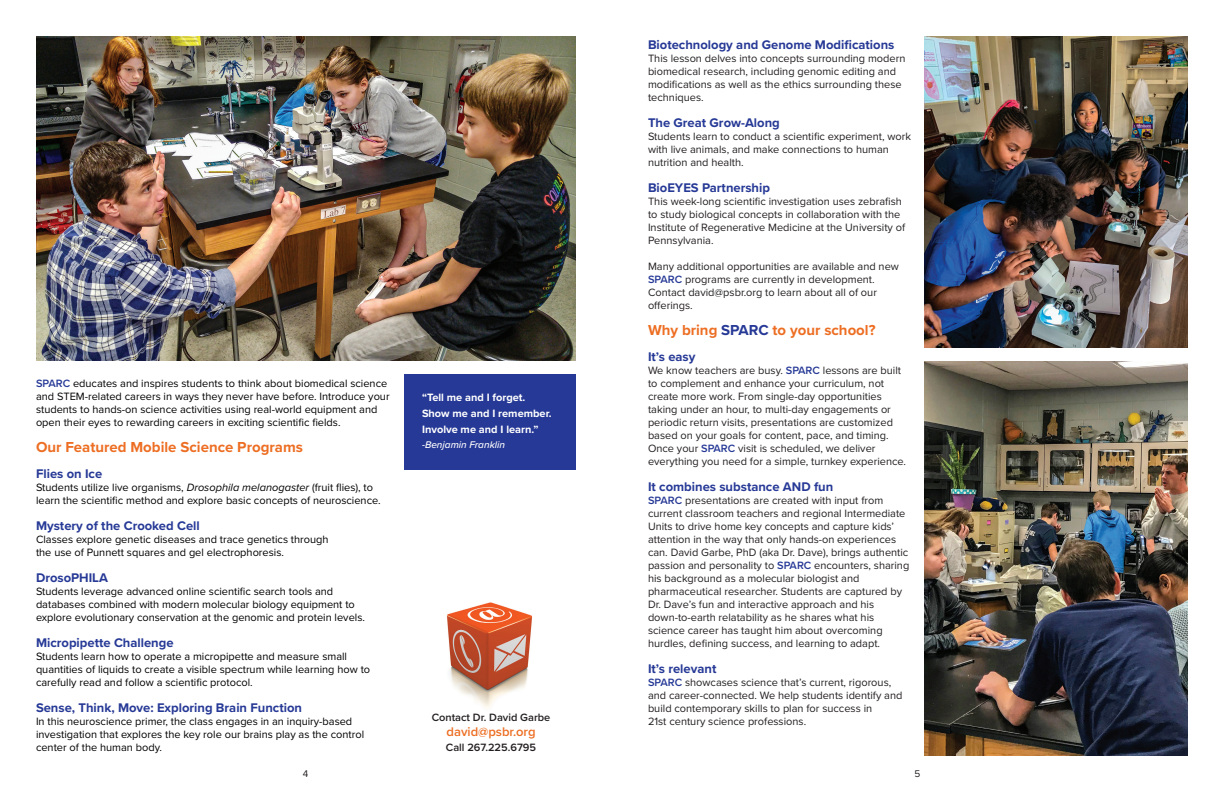
<style>
.page{position:relative;width:1224px;height:792px;background:#fff}
.page>*{position:absolute;margin:0;border:0;box-sizing:border-box;transform-origin:0 0}
.Our_featured{font:700 15px "Proxima Nova";color:#ed6e23}
.h4_blue{font:700 15px "Proxima Nova";color:#ed6e23}
.h4_blue-2{font:700 13px "Proxima Nova";color:#263996}
.h3_blue{font:700 13px "Proxima Nova";color:#263996}
.t1{font:600 13px "Proxima Nova";color:#ed6e23}
.h4_blue-3{font:11px/13px "Proxima Nova";color:#231f20}
.Sparc_educates{font:11px/13px "Proxima Nova";color:#000001}
.Quote_2{font:700 11px/16px "Proxima Nova";color:#fff}
.t2{font:600 11px "Proxima Nova";color:#231f20}
.Quote_2-2{font:italic 500 10px "Proxima Nova";color:#fff}
.page_no{font:10px "Proxima Nova";color:#231f20}
.s1{font-weight:600;color:#263996}
.s2{font-style:italic}
.s3{color:#263996}
</style>
<div class="page">
<img style="left:36px;top:36px;width:540px;height:325px">
<img style="left:924px;top:36px;width:264px;height:312px">
<img style="left:924px;top:361px;width:264px;height:395px">
<img style="left:446px;top:602px;width:86px;height:106px">
<div style="left:404px;top:374px;width:172px;height:96px;background:#263996"></div>
<p class="Sparc_educates" style="left:36px;top:376px;width:355px"><span class="s1">SPARC</span> educates and inspires students to think about biomedical science and STEM-related careers in ways they never have before. Introduce your students to hands-on science activities using real-world equipment and open their eyes to rewarding careers in exciting scientific fields.</p>
<p class="Our_featured" style="left:36px;top:436px;width:268px">Our Featured Mobile Science Programs</p>
<p class="h4_blue-2" style="left:36px;top:464px;width:68px">Flies on Ice</p>
<p class="Sparc_educates" style="left:36px;top:480px;width:346px">Students utilize live organisms, <span class="s2">Drosophila melanogaster</span> (fruit flies), to learn the scientific method and explore basic concepts of neuroscience.</p>
<p class="h4_blue-2" style="left:36px;top:516px;width:165px">Mystery of the Crooked Cell</p>
<p class="Sparc_educates" style="left:36px;top:532px;width:294px">Classes explore genetic diseases and trace genetics through the use of Punnett squares and gel electrophoresis.</p>
<p class="h4_blue-2" style="left:36px;top:568px;width:74px">DrosoPHILA</p>
<p class="Sparc_educates" style="left:36px;top:584px;width:331px">Students leverage advanced online scientific search tools and databases combined with modern molecular biology equipment to explore evolutionary conservation at the genomic and protein levels.</p>
<p class="h4_blue-2" style="left:36px;top:633px;width:139px">Micropipette Challenge</p>
<p class="Sparc_educates" style="left:36px;top:649px;width:336px">Students learn how to operate a micropipette and measure small quantities of liquids to create a visible spectrum while learning how to carefully read and follow a scientific protocol.</p>
<p class="h4_blue-2" style="left:36px;top:698px;width:268px">Sense, Think, Move: Exploring Brain Function</p>
<p class="Sparc_educates" style="left:36px;top:714px;width:330px">In this neuroscience primer, the class engages in an inquiry-based investigation that explores the key role our brains play as the control center of the human body.</p>
<p class="Quote_2" style="left:422px;top:389px;width:131px">“Tell me and I forget.<br>Show me and I remember.<br>Involve me and I learn.”</p>
<p class="Quote_2-2" style="left:422px;top:437px;width:85px">-Benjamin Franklin</p>
<p class="t2" style="left:432px;top:709px;width:120px">Contact Dr. David Garbe</p>
<p class="t1" style="left:446px;top:722px;width:91px">david@psbr.org</p>
<p class="t2" style="left:446px;top:739px;width:92px">Call 267.225.6795</p>
<p class="h4_blue-2" style="left:648px;top:35px;width:248px">Biotechnology and Genome Modifications</p>
<p class="h4_blue-3" style="left:648px;top:51px;width:259px">This lesson delves into concepts surrounding modern biomedical research, including genomic editing and modifications as well as the ethics surrounding these techniques.</p>
<p class="h4_blue-2" style="left:648px;top:113px;width:133px">The Great Grow-Along</p>
<p class="h4_blue-3" style="left:648px;top:129px;width:265px">Students learn to conduct a scientific experiment, work with live animals, and make connections to human nutrition and health.</p>
<p class="h4_blue-2" style="left:648px;top:178px;width:124px">BioEYES Partnership</p>
<p class="h4_blue-3" style="left:648px;top:194px;width:259px">This week-long scientific investigation uses zebrafish to study biological concepts in collaboration with the Institute of Regenerative Medicine at the University of Pennsylvania.</p>
<p class="h4_blue-3" style="left:648px;top:259px;width:252px">Many additional opportunities are available and new <span class="s1">SPARC</span> programs are currently in development.<br>Contact david@psbr.org to learn about all of our offerings.</p>
<p class="h4_blue" style="left:648px;top:319px;width:229px">Why bring <span class="s3">SPARC</span> to your school?</p>
<p class="h3_blue" style="left:648px;top:347px;width:49px">It’s easy</p>
<p class="h4_blue-3" style="left:648px;top:363px;width:260px">We know teachers are busy. <span class="s1">SPARC</span> lessons are built to complement and enhance your curriculum, not create more work. From single-day opportunities taking under an hour, to multi-day engagements or periodic return visits, presentations are customized based on your goals for content, pace, and timing.<br>Once your <span class="s1">SPARC</span> visit is scheduled, we deliver everything you need for a simple, turnkey experience.</p>
<p class="h3_blue" style="left:648px;top:477px;width:187px">It combines substance AND fun</p>
<p class="h4_blue-3" style="left:648px;top:493px;width:263px"><span class="s1">SPARC</span> presentations are created with input from current classroom teachers and regional Intermediate Units to drive home key concepts and capture kids’ attention in the way that only hands-on experiences can. David Garbe, PhD (aka Dr. Dave), brings authentic passion and personality to <span class="s1">SPARC</span> encounters, sharing his background as a molecular biologist and pharmaceutical researcher. Students are captured by Dr. Dave’s fun and interactive approach and his down-to-earth relatability as he shares what his science career has taught him about overcoming hurdles, defining success, and learning to adapt.</p>
<p class="h3_blue" style="left:648px;top:659px;width:70px">It’s relevant</p>
<p class="h4_blue-3" style="left:648px;top:675px;width:256px"><span class="s1">SPARC</span> showcases science that’s current, rigorous, and career-connected. We help students identify and build contemporary skills to plan for success in<br>21st century science professions.</p>
<p class="page_no" style="left:303px;top:766px;width:7px">4</p>
<p class="page_no" style="left:915px;top:766px;width:7px">5</p>
</div>
